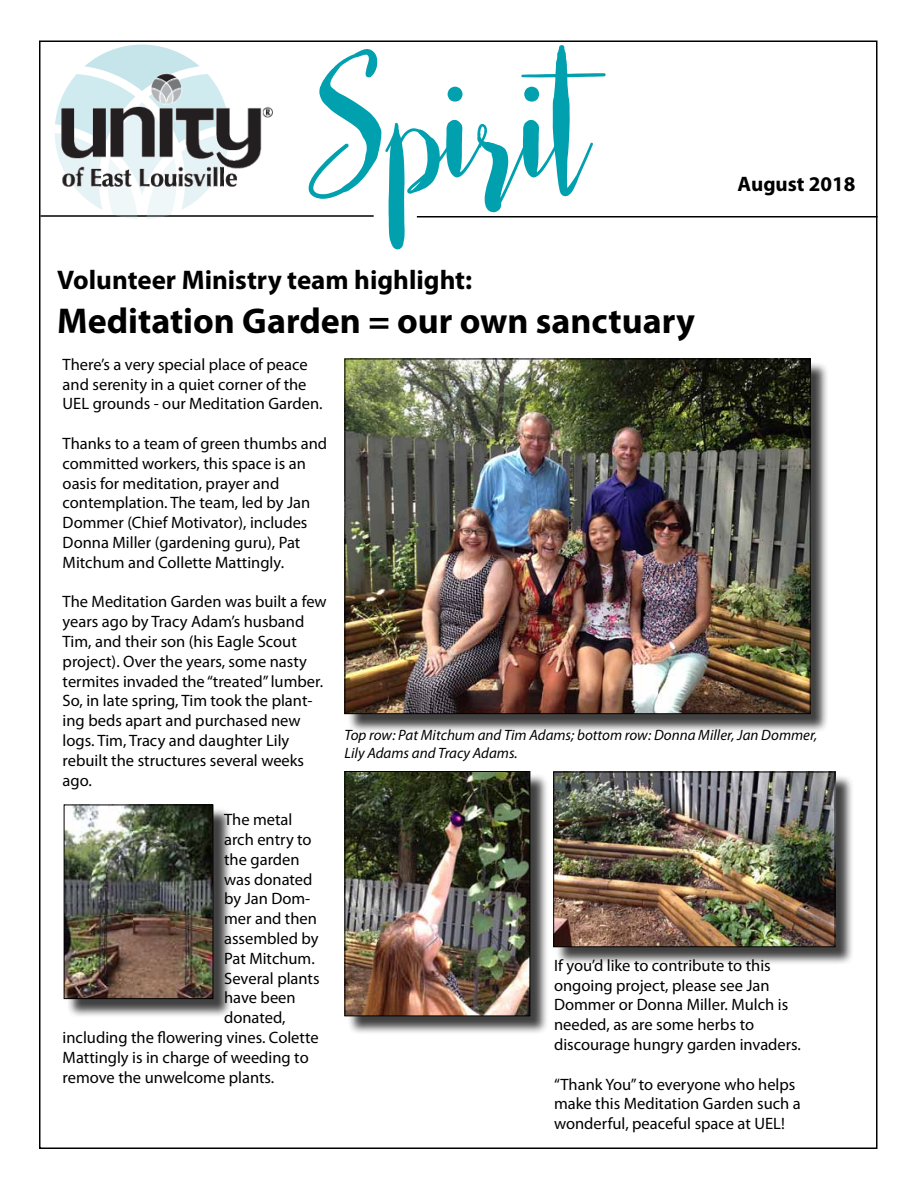
<style>
.page{position:relative;width:918px;height:1188px;background:#fff}
.page>*{position:absolute;margin:0;border:0;box-sizing:border-box;transform-origin:0 0}
.t1{font:700 210px "Casual Mark Script";color:#00a0af}
.t2{font:700 36px "Myriad Pro";color:#000}
.t3{font:700 27px "Myriad Pro";color:#000}
.t4{font:700 21px "Myriad Pro";color:#000}
.t5{font:16.5px/19.8px "Myriad Pro";color:#000}
.t6{font:italic 15px/18px "Myriad Pro";color:#000}
</style>
<div class="page">
<hr style="left:40px;top:215px;width:334px;height:2px;background:#000">
<hr style="left:417px;top:216px;width:461px;height:2px;background:#000">
<svg style="left:55px;top:45px;width:175px;height:174px"></svg>
<img style="left:56px;top:65px;width:217px;height:127px">
<div style="left:66px;top:807px;width:166px;height:211px;background:#000;opacity:.75"></div>
<img style="left:66px;top:807px;width:145px;height:190px">
<div style="left:64px;top:805px;width:149px;height:194px;border:1px solid #000"></div>
<div style="left:347px;top:361px;width:483px;height:372px;background:#000;opacity:.75"></div>
<img style="left:347px;top:361px;width:462px;height:351px">
<div style="left:347px;top:773px;width:202px;height:262px;background:#000;opacity:.75"></div>
<img style="left:347px;top:773px;width:181px;height:241px">
<div style="left:345px;top:771px;width:185px;height:245px;border:1px solid #000"></div>
<div style="left:556px;top:774px;width:298px;height:192px;background:#000;opacity:.75"></div>
<img style="left:555px;top:774px;width:278px;height:171px">
<div style="left:553px;top:772px;width:282px;height:175px;border:1px solid #000"></div>
<h1 class="t1" style="left:306px;top:-2px;width:285px">Spirit</h1>
<h3 class="t3" style="left:57px;top:263px;width:417px">Volunteer Ministry team highlight:</h3>
<h2 class="t2" style="left:57px;top:297px;width:639px">Meditation Garden = our own sanctuary</h2>
<p class="t4" style="left:738px;top:170px;width:119px">August 2018</p>
<p class="t5" style="left:63px;top:354px;width:261px">There’s a very special place of peace and serenity in a quiet corner of the<br>UEL grounds - our Meditation Garden.</p>
<p class="t5" style="left:63px;top:433px;width:266px">Thanks to a team of green thumbs and committed workers, this space is an oasis for meditation, prayer and contemplation. The team, led by Jan Dommer (Chief Motivator), includes Donna Miller (gardening guru), Pat Mitchum and Collette Mattingly.</p>
<p class="t5" style="left:63px;top:592px;width:266px">The Meditation Garden was built a few years ago by Tracy Adam’s husband<br>Tim, and their son (his Eagle Scout project). Over the years, some nasty termites invaded the “treated” lumber.<br>So, in late spring, Tim took the plant&shy;ing beds apart and purchased new logs. Tim, Tracy and daughter Lily rebuilt the structures several weeks ago.</p>
<p class="t5" style="left:224px;top:810px;width:70px">The metal</p>
<p class="t5" style="left:224px;top:829px;width:89px">arch entry to</p>
<p class="t5" style="left:224px;top:849px;width:77px">the garden</p>
<p class="t5" style="left:224px;top:869px;width:90px">was donated</p>
<p class="t5" style="left:224px;top:889px;width:88px">by Jan Dom-</p>
<p class="t5" style="left:224px;top:909px;width:94px">mer and then</p>
<p class="t5" style="left:224px;top:928px;width:96px">assembled by</p>
<p class="t5" style="left:224px;top:948px;width:92px">Pat Mitchum.</p>
<p class="t5" style="left:224px;top:968px;width:97px">Several plants</p>
<p class="t5" style="left:224px;top:988px;width:73px">have been</p>
<p class="t5" style="left:224px;top:1008px;width:63px">donated,</p>
<p class="t5" style="left:63px;top:1027px;width:258px">including the flowering vines. Colette</p>
<p class="t5" style="left:63px;top:1047px;width:248px">Mattingly is in charge of weeding to</p>
<p class="t5" style="left:63px;top:1067px;width:213px">remove the unwelcome plants.</p>
<p class="t6" style="left:345px;top:726px;width:474px">Top row: Pat Mitchum and Tim Adams; bottom row: Donna Miller, Jan Dommer,<br>Lily Adams and Tracy Adams.</p>
<p class="t5" style="left:554px;top:955px;width:249px">If you’d like to contribute to this ongoing project, please see Jan<br>Dommer or Donna Miller. Mulch is needed, as are some herbs to discourage hungry garden invaders.</p>
<p class="t5" style="left:554px;top:1074px;width:248px">“Thank You” to everyone who helps make this Meditation Garden such a wonderful, peaceful space at UEL!</p>
</div>
